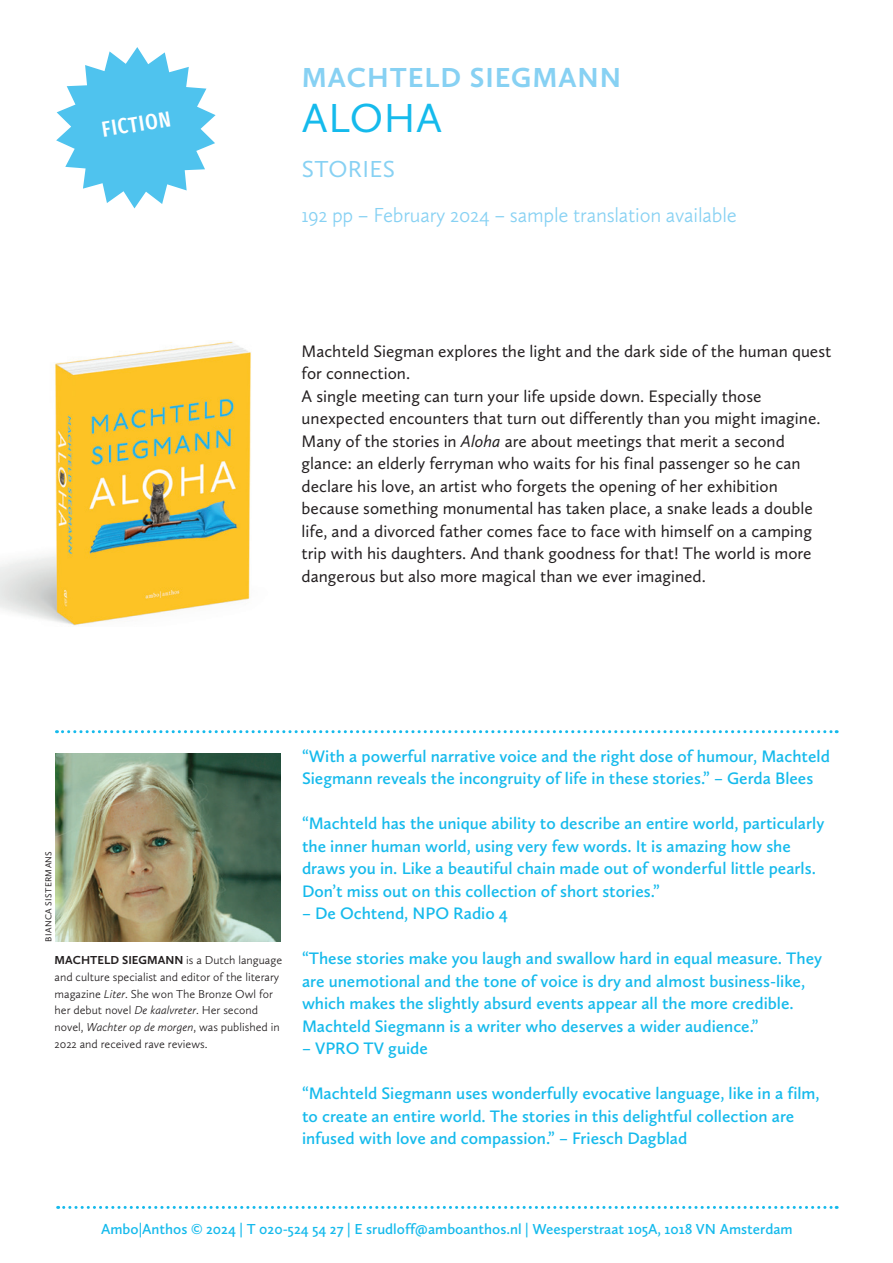
<style>
.page{position:relative;width:893px;height:1263px;background:#fff}
.page>*{position:absolute;margin:0;border:0;box-sizing:border-box;transform-origin:0 0}
.t1{font:42px "Calluna Sans";letter-spacing:.015em;color:#15baec}
.t2{font:700 28.5px "Calluna Sans";letter-spacing:.035em;color:#87d1f3}
.t3{font:24px "Calluna Sans";letter-spacing:.015em;color:#87d1f3}
.t4{font:500 21.9px "Fira Sans Compressed";color:#fff}
.t5{font:300 21px "Calluna Sans";letter-spacing:-.01em;color:#87d1f3}
.t6{font:600 17.25px/22.5px "Calluna Sans";color:#15baec}
.t7{font:17.25px/22.5px "Calluna Sans";color:#231f20}
.t8{font:600 15px "Calluna Sans";color:#15baec}
.t9{font:300 12px/16.8px "Calluna Sans";color:#231f20}
.t10{font:9px "Calluna Sans";letter-spacing:.035em;color:#231f20}
.s1{font-style:italic}
.s2{font-weight:700}
</style>
<div class="page">
<img style="left:0;top:341px;width:251px;height:285px">
<svg style="left:58px;top:1206px;width:779px;height:3px"></svg>
<svg style="left:56px;top:47px;width:160px;height:161px"></svg>
<svg style="left:56px;top:730px;width:781px;height:3px"></svg>
<img style="left:55px;top:753px;width:225px;height:189px">
<p class="t4" style="left:99px;top:112px;width:71px;rotate:-9deg">FICTION</p>
<h2 class="t2" style="left:302px;top:59px;width:321px">MACHTELD SIEGMANN</h2>
<h1 class="t1" style="left:302px;top:92px;width:142px">ALOHA</h1>
<h3 class="t3" style="left:302px;top:154px;width:95px">STORIES</h3>
<p class="t5" style="left:302px;top:202px;width:437px">192 pp – February 2024 – sample translation available</p>
<p class="t7" style="left:302px;top:339px;width:531px">Machteld Siegman explores the light and the dark side of the human quest for connection.<br>A single meeting can turn your life upside down. Especially those unexpected encounters that turn out differently than you might imagine.<br>Many of the stories in <span class="s1">Aloha</span> are about meetings that merit a second glance: an elderly ferryman who waits for his final passenger so he can declare his love, an artist who forgets the opening of her exhibition because something monumental has taken place, a snake leads a double life, and a divorced father comes face to face with himself on a camping trip with his daughters. And thank goodness for that! The world is more dangerous but also more magical than we ever imagined.</p>
<p class="t10" style="left:43px;top:941px;width:92px;rotate:-90deg">BIANCA SISTERMANS</p>
<p class="t9" style="left:55px;top:951px;width:229px"><span class="s2">MACHTELD SIEGMANN</span> is a Dutch language and culture specialist and editor of the literary magazine <span class="s1">Liter</span>. She won The Bronze Owl for her debut novel <span class="s1">De kaalvreter</span>. Her second novel, <span class="s1">Wachter op de morgen</span>, was published in 2022 and received rave reviews.</p>
<p class="t6" style="left:302px;top:744px;width:529px">“With a powerful narrative voice and the right dose of humour, Machteld<br>Siegmann reveals the incongruity of life in these stories.” – Gerda Blees</p>
<p class="t6" style="left:302px;top:812px;width:524px">“Machteld has the unique ability to describe an entire world, particularly the inner human world, using very few words. It is amazing how she draws you in. Like a beautiful chain made out of wonderful little pearls.<br>Don’t miss out on this collection of short stories.”</p>
<p class="t6" style="left:302px;top:902px;width:208px">– De Ochtend, NPO Radio 4</p>
<p class="t6" style="left:302px;top:947px;width:522px">“These stories make you laugh and swallow hard in equal measure. They are unemotional and the tone of voice is dry and almost business-like, which makes the slightly absurd events appear all the more credible.<br>Machteld Siegmann is a writer who deserves a wider audience.”</p>
<p class="t6" style="left:302px;top:1037px;width:127px">– VPRO TV guide</p>
<p class="t6" style="left:302px;top:1082px;width:519px">“Machteld Siegmann uses wonderfully evocative language, like in a film, to create an entire world. The stories in this delightful collection are infused with love and compassion.” – Friesch Dagblad</p>
<p class="t8" style="left:101px;top:1220px;width:693px">Ambo|Anthos © 2024 | T 020-524 54 27 | E srudloff@amboanthos.nl | Weesperstraat 105A, 1018 VN Amsterdam</p>
</div>
